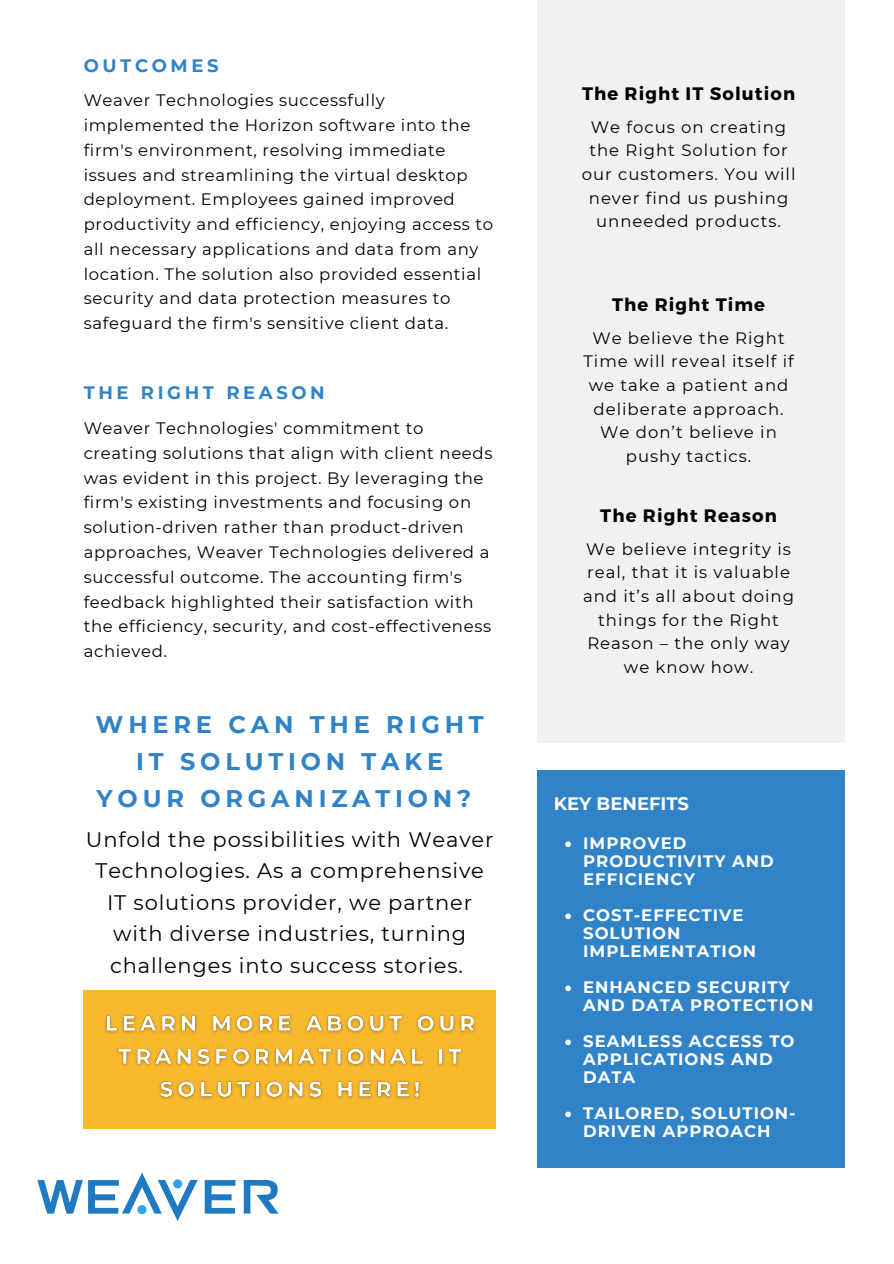
<style>
.page{position:relative;width:894px;height:1264px;background:#fff}
.page>*{position:absolute;margin:0;border:0;box-sizing:border-box;transform-origin:0 0}
.t1{font:700 24px/37.2px "Montserrat";letter-spacing:.2em;color:#3083c7;text-align:center}
.t2{font:21px/31.5px "Montserrat";letter-spacing:.04em;color:#000;text-align:center}
.t3{font:700 18px "Montserrat";letter-spacing:.06em;color:#000}
.t4{font:700 18px "Montserrat";letter-spacing:.2em;color:#3083c7}
.t5{font:700 18px "Montserrat";color:#fff}
.t6{font:16.5px/24.8px "Montserrat";letter-spacing:.04em;color:#000}
.t7{font:16.5px/23.7px "Montserrat";letter-spacing:.06em;color:#000;text-align:center}
.t8{font:700 16.5px/18px "Montserrat";letter-spacing:.06em;color:#fff}
</style>
<div class="page">
<div style="left:536px;top:0;width:308px;height:742px;background:#f1f1f1"></div>
<div style="left:536px;top:770px;width:308px;height:397px;background:#3083c7"></div>
<svg style="left:205px;top:1180px;width:30px;height:33px"></svg>
<svg style="left:244px;top:1179px;width:34px;height:34px"></svg>
<svg style="left:37px;top:1172px;width:160px;height:48px"></svg>
<div style="left:84px;top:990px;width:411px;height:138px;background:#f8b92d"></div>
<img style="left:105px;top:1015px;width:371px;height:84px">
<svg style="left:565px;top:841px;width:5px;height:6px"></svg>
<svg style="left:565px;top:913px;width:5px;height:6px"></svg>
<svg style="left:565px;top:985px;width:5px;height:6px"></svg>
<svg style="left:565px;top:1039px;width:5px;height:6px"></svg>
<svg style="left:565px;top:1111px;width:5px;height:6px"></svg>
<p class="t4" style="left:84px;top:54px;width:136px">OUTCOMES</p>
<h4 class="t6" style="left:84px;top:88px;width:302px">Weaver Technologies successfully</h4>
<p class="t3" style="left:582px;top:82px;width:214px">The Right IT Solution</p>
<h4 class="t6" style="left:84px;top:113px;width:411px">implemented the Horizon software into the firm's environment, resolving immediate issues and streamlining the virtual desktop deployment. Employees gained improved productivity and efficiency, enjoying access to all necessary applications and data from any location. The solution also provided essential security and data protection measures to safeguard the firm's sensitive client data.</h4>
<h4 class="t7" style="left:581px;top:115px;width:215px">We focus on creating the Right Solution for our customers. You will never find us pushing unneeded products.</h4>
<h5 class="t3" style="left:612px;top:293px;width:154px">The Right Time</h5>
<p class="t7" style="left:583px;top:326px;width:212px">We believe the Right<br>Time will reveal itself if we take a patient and deliberate approach.<br>We don’t believe in pushy tactics.</p>
<h3 class="t4" style="left:84px;top:382px;width:242px">THE RIGHT REASON</h3>
<h1 class="t6" style="left:84px;top:416px;width:410px">Weaver Technologies' commitment to creating solutions that align with client needs was evident in this project. By leveraging the firm's existing investments and focusing on solution-driven rather than product-driven approaches, Weaver Technologies delivered a successful outcome. The accounting firm's feedback highlighted their satisfaction with the efficiency, security, and cost-effectiveness achieved.</h1>
<h5 class="t3" style="left:600px;top:503px;width:178px">The Right Reason</h5>
<p class="t7" style="left:583px;top:537px;width:212px">We believe integrity is real, that it is valuable and it’s all about doing things for the Right<br>Reason – the only way we know how.</p>
<h5 class="t1" style="left:96px;top:705px;width:389px">WHERE CAN THE RIGHT<br>IT SOLUTION TAKE<br>YOUR ORGANIZATION?</h5>
<p class="t2" style="left:86px;top:823px;width:409px">Unfold the possibilities with Weaver Technologies. As a comprehensive IT solutions provider, we partner with diverse industries, turning challenges into success stories.</p>
<p class="t5" style="left:553px;top:792px;width:137px">KEY BENEFITS</p>
<p class="t8" style="left:583px;top:834px;width:192px">IMPROVED<br>PRODUCTIVITY AND<br>EFFICIENCY</p>
<h4 class="t8" style="left:583px;top:906px;width:174px">COST-EFFECTIVE<br>SOLUTION<br>IMPLEMENTATION</h4>
<p class="t8" style="left:583px;top:978px;width:232px">ENHANCED SECURITY<br>AND DATA PROTECTION</p>
<p class="t8" style="left:583px;top:1032px;width:213px">SEAMLESS ACCESS TO<br>APPLICATIONS AND<br>DATA</p>
<p class="t8" style="left:583px;top:1104px;width:214px">TAILORED, SOLUTION-<br>DRIVEN APPROACH</p>
</div>
